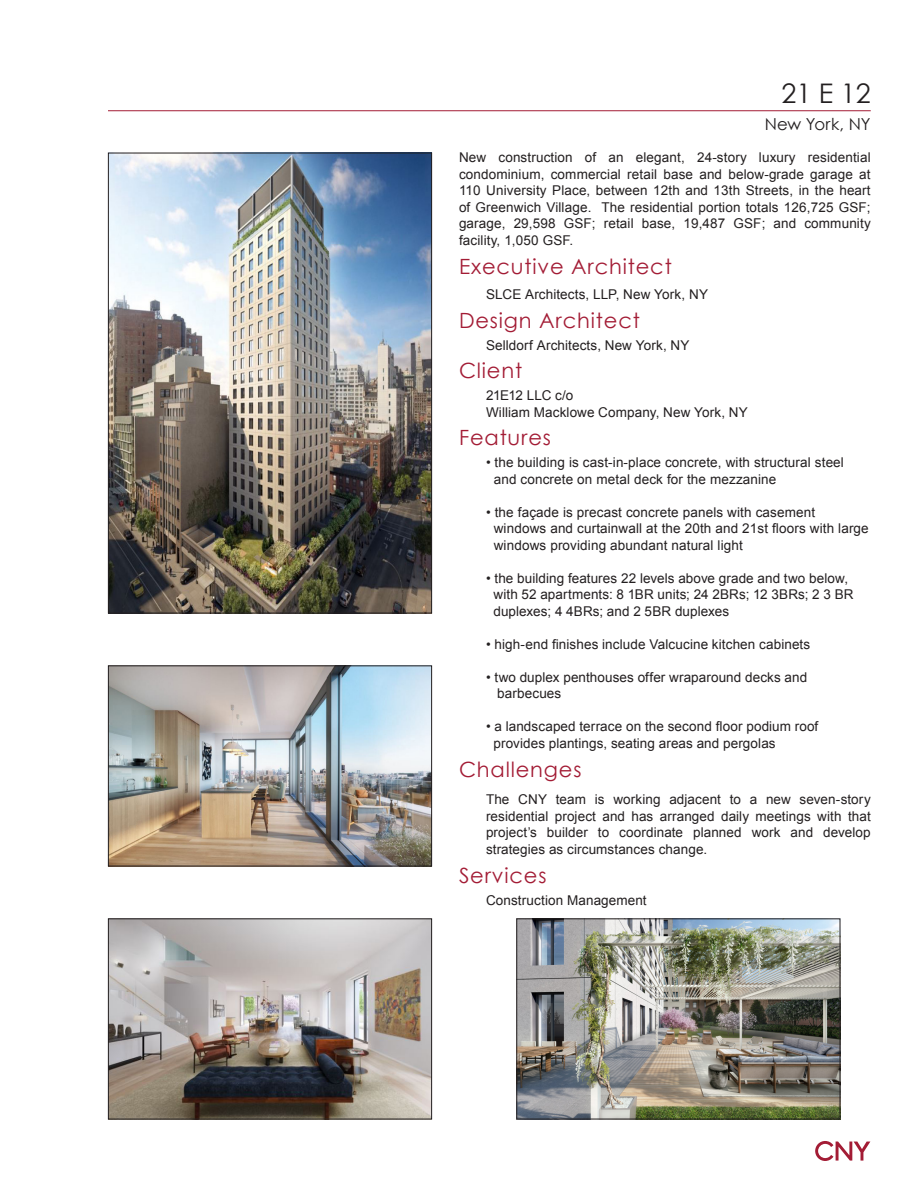
<style>
.page{position:relative;width:918px;height:1188px;background:#fff}
.page>*{position:absolute;margin:0;border:0;box-sizing:border-box;transform-origin:0 0}
.t1{font:27px "Century Gothic";color:#231f20}
.t2{font:21px "Century Gothic";letter-spacing:.04em;color:#a31c35}
.t3{font:16.5px "Century Gothic";letter-spacing:.005em;color:#231f20}
.t4{font:13.5px/16.5px "Arial";letter-spacing:.01em;color:#231f20}
.t5{font:13.5px "Arial";letter-spacing:-.025em;color:#231f20}
</style>
<div class="page">
<hr style="left:108px;top:110px;width:763px;height:1px;background:#a31c35">
<svg style="left:815px;top:1141px;width:55px;height:20px"></svg>
<img style="left:110px;top:155px;width:320px;height:456px">
<div style="left:108px;top:153px;width:324px;height:460px;border:1px solid #231f20"></div>
<img style="left:110px;top:920px;width:320px;height:197px">
<div style="left:108px;top:918px;width:324px;height:201px;border:1px solid #231f20"></div>
<img style="left:110px;top:667px;width:320px;height:197px">
<div style="left:108px;top:665px;width:324px;height:201px;border:1px solid #231f20"></div>
<img style="left:518px;top:920px;width:320px;height:197px">
<div style="left:516px;top:918px;width:324px;height:201px;border:1px solid #231f20"></div>
<p class="t1" style="left:781px;top:75px;width:91px">21 E 12</p>
<p class="t3" style="left:765px;top:112px;width:108px">New York, NY</p>
<p class="t4" style="left:459px;top:150px;width:413px;text-align:justify">New construction of an elegant, 24-story luxury residential condominium, commercial retail base and below-grade garage at 110 University Place, between 12th and 13th Streets, in the heart of Greenwich Village. The residential portion totals 126,725 GSF; garage, 29,598 GSF; retail base, 19,487 GSF; and community facility, 1,050 GSF.</p>
<p class="t2" style="left:459px;top:251px;width:214px">Executive Architect</p>
<p class="t4" style="left:486px;top:286px;width:224px">SLCE Architects, LLP, New York, NY</p>
<p class="t2" style="left:459px;top:306px;width:182px">Design Architect</p>
<p class="t4" style="left:486px;top:337px;width:205px">Selldorf Architects, New York, NY</p>
<p class="t2" style="left:459px;top:356px;width:65px">Client</p>
<p class="t5" style="left:486px;top:387px;width:89px">21E12 LLC c/o</p>
<p class="t4" style="left:486px;top:404px;width:263px">William Macklowe Company, New York, NY</p>
<p class="t2" style="left:459px;top:423px;width:94px">Features</p>
<p class="t4" style="left:494px;top:455px;width:352px;text-indent:-8px">• the building is cast-in-place concrete, with structural steel and concrete on metal deck for the mezzanine</p>
<p class="t4" style="left:494px;top:504px;width:377px;text-indent:-8px">• the façade is precast concrete panels with casement windows and curtainwall at the 20th and 21st floors with large windows providing abundant natural light</p>
<p class="t4" style="left:494px;top:570px;width:362px;text-indent:-8px">• the building features 22 levels above grade and two below, with 52 apartments: 8 1BR units; 24 2BRs; 12 3BRs; 2 3 BR duplexes; 4 4BRs; and 2 5BR duplexes</p>
<p class="t4" style="left:486px;top:636px;width:326px">• high-end finishes include Valcucine kitchen cabinets</p>
<p class="t4" style="left:486px;top:669px;width:323px">• two duplex penthouses offer wraparound decks and</p>
<p class="t4" style="left:497px;top:686px;width:66px">barbecues</p>
<p class="t4" style="left:486px;top:719px;width:334px">• a landscaped terrace on the second floor podium roof</p>
<p class="t4" style="left:494px;top:735px;width:284px">provides plantings, seating areas and pergolas</p>
<p class="t2" style="left:459px;top:755px;width:124px">Challenges</p>
<p class="t4" style="left:486px;top:791px;width:386px;text-align:justify">The CNY team is working adjacent to a new seven-story residential project and has arranged daily meetings with that project’s builder to coordinate planned work and develop strategies as circumstances change.</p>
<p class="t2" style="left:459px;top:861px;width:89px">Services</p>
<p class="t4" style="left:486px;top:892px;width:162px">Construction Management</p>
</div>
